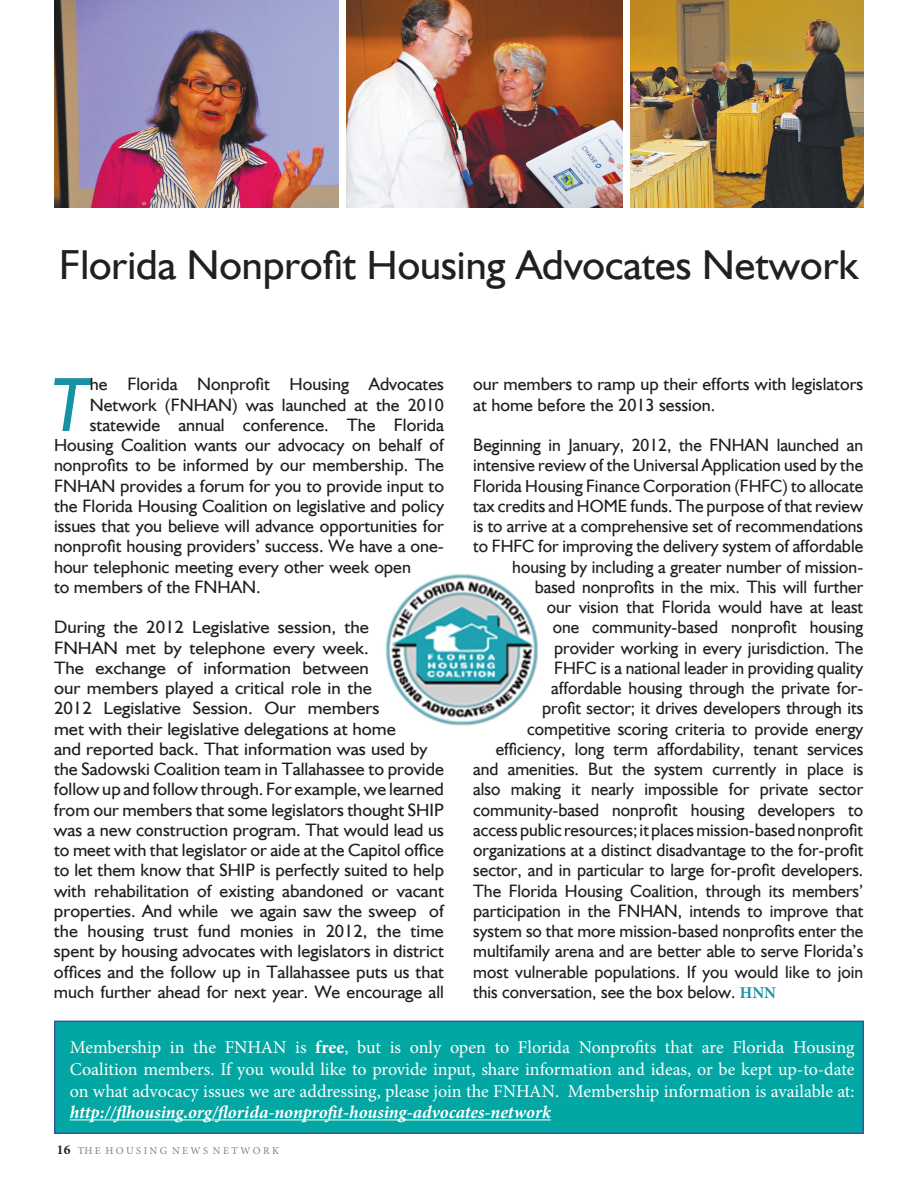
<style>
.page{position:relative;width:918px;height:1188px;background:#fff}
.page>*{position:absolute;margin:0;border:0;box-sizing:border-box;transform-origin:0 0}
.t1{font:italic 77.25px "Humanist 521 BT";color:#1692a1}
.t2{font:42px "Humanist 521 BT";color:#231f20}
.t3{font:18px/20.2px "Humanist 521 BT";color:#231f20}
.t4{font:18px/21.6px "Minion Pro";color:#fff;text-align:justify}
.t5{font:italic 700 18px "Minion Pro";letter-spacing:-.005em;color:#fff}
.t6{font:10.5px "Minion Pro";color:#808285}
.s1{font-family:"Minion Pro";font-weight:700;font-size:16.5px;color:#1692a1}
.s2{font-weight:700}
.s3{font-weight:700;font-size:13.5px;color:#231f20}
</style>
<div class="page">
<img style="left:382px;top:569px;width:160px;height:160px;border-radius:80px">
<img style="left:347px;top:0;width:275px;height:208px">
<div style="left:54px;top:1021px;width:810px;height:113px;background:#02a7a4;border:2px solid #3a53a3"></div>
<img style="left:54px;top:0;width:284px;height:207px">
<img style="left:631px;top:0;width:233px;height:207px">
<hr style="left:70px;top:1119px;width:481px;height:1px;background:#fff">
<h2 class="t2" style="left:59px;top:239px;width:801px">Florida Nonprofit Housing Advocates Network</h2>
<h1 class="t1" style="left:49px;top:357px;width:42px">T</h1>
<p class="t3" style="left:90px;top:374px;width:356px">he Florida Nonprofit Housing Advocates</p>
<p class="t3" style="left:90px;top:394px;width:356px">Network (FNHAN) was launched at the 2010</p>
<p class="t3" style="left:90px;top:414px;width:356px">statewide annual conference. The Florida</p>
<p class="t3" style="left:54px;top:435px;width:392px">Housing Coalition wants our advocacy on behalf of</p>
<p class="t3" style="left:54px;top:455px;width:391px">nonprofits to be informed by our membership. The</p>
<p class="t3" style="left:54px;top:475px;width:391px">FNHAN provides a forum for you to provide input to</p>
<p class="t3" style="left:54px;top:495px;width:391px">the Florida Housing Coalition on legislative and policy</p>
<p class="t3" style="left:54px;top:516px;width:391px">issues that you believe will advance opportunities for</p>
<p class="t3" style="left:54px;top:536px;width:391px">nonprofit housing providers’ success. We have a one-</p>
<p class="t3" style="left:54px;top:556px;width:359px">hour telephonic meeting every other week open</p>
<p class="t3" style="left:54px;top:576px;width:208px">to members of the FNHAN.</p>
<p class="t3" style="left:54px;top:617px;width:392px">During the 2012 Legislative session, the<br>FNHAN met by telephone every week.<br>The exchange of information between<br>our members played a critical role in the<br>2012 Legislative Session. Our members<br>met with their legislative delegations at home<br>and reported back. That information was used by the Sadowski Coalition team in Tallahassee to provide follow up and follow through. For example, we learned from our members that some legislators thought SHIP was a new construction program. That would lead us to meet with that legislator or aide at the Capitol office to let them know that SHIP is perfectly suited to help with rehabilitation of existing abandoned or vacant properties. And while we again saw the sweep of the housing trust fund monies in 2012, the time spent by housing advocates with legislators in district offices and the follow up in Tallahassee puts us that much further ahead for next year. We encourage all</p>
<p class="t3" style="left:473px;top:374px;width:391px">our members to ramp up their efforts with legislators at home before the 2013 session.</p>
<p class="t3" style="left:473px;top:435px;width:391px">Beginning in January, 2012, the FNHAN launched an</p>
<p class="t3" style="left:473px;top:455px;width:391px">intensive review of the Universal Application used by the</p>
<p class="t3" style="left:473px;top:475px;width:391px">Florida Housing Finance Corporation (FHFC) to allocate</p>
<p class="t3" style="left:473px;top:495px;width:391px">tax credits and HOME funds. The purpose of that review</p>
<p class="t3" style="left:473px;top:516px;width:391px">is to arrive at a comprehensive set of recommendations</p>
<p class="t3" style="left:473px;top:536px;width:391px">to FHFC for improving the delivery system of affordable</p>
<p class="t3" style="left:512px;top:556px;width:353px">housing by including a greater number of mission-</p>
<p class="t3" style="left:535px;top:576px;width:330px">based nonprofits in the mix. This will further</p>
<p class="t3" style="left:547px;top:597px;width:318px">our vision that Florida would have at least</p>
<p class="t3" style="left:553px;top:617px;width:312px">one community-based nonprofit housing</p>
<p class="t3" style="left:554px;top:637px;width:310px">provider working in every jurisdiction. The</p>
<p class="t3" style="left:554px;top:657px;width:310px">FHFC is a national leader in providing quality</p>
<p class="t3" style="left:551px;top:678px;width:313px">affordable housing through the private for-</p>
<p class="t3" style="left:542px;top:698px;width:323px">profit sector; it drives developers through its</p>
<p class="t3" style="left:527px;top:718px;width:338px">competitive scoring criteria to provide energy</p>
<p class="t3" style="left:496px;top:738px;width:369px">efficiency, long term affordability, tenant services</p>
<p class="t3" style="left:473px;top:759px;width:392px">and amenities. But the system currently in place is</p>
<p class="t3" style="left:473px;top:779px;width:391px">also making it nearly impossible for private sector</p>
<p class="t3" style="left:473px;top:799px;width:392px">community-based nonprofit housing developers to</p>
<p class="t3" style="left:473px;top:819px;width:391px">access public resources; it places mission-based nonprofit</p>
<p class="t3" style="left:473px;top:840px;width:392px">organizations at a distinct disadvantage to the for-profit</p>
<p class="t3" style="left:473px;top:860px;width:392px">sector, and in particular to large for-profit developers.</p>
<p class="t3" style="left:473px;top:880px;width:391px">The Florida Housing Coalition, through its members’</p>
<p class="t3" style="left:473px;top:900px;width:392px">participation in the FNHAN, intends to improve that</p>
<p class="t3" style="left:473px;top:921px;width:392px">system so that more mission-based nonprofits enter the</p>
<p class="t3" style="left:473px;top:941px;width:392px">multifamily arena and are better able to serve Florida’s</p>
<p class="t3" style="left:473px;top:961px;width:391px">most vulnerable populations. If you would like to join</p>
<p class="t3" style="left:473px;top:981px;width:304px">this conversation, see the box below. <span class="s1">HNN</span></p>
<p class="t4" style="left:70px;top:1037px;width:786px">Membership in the FNHAN is <span class="s2">free</span>, but is only open to Florida Nonprofits that are Florida Housing Coalition members. If you would like to provide input, share information and ideas, or be kept up-to-date on what advocacy issues we are addressing, please join the FNHAN. Membership information is available at:</p>
<p class="t5" style="left:70px;top:1100px;width:483px">http://flhousing.org/florida-nonprofit-housing-advocates-network</p>
<p class="t6" style="left:57px;top:1144px;width:224px"><span class="s3">16</span> TH E H O U S I N G N E W S N E T W O R K</p>
</div>
